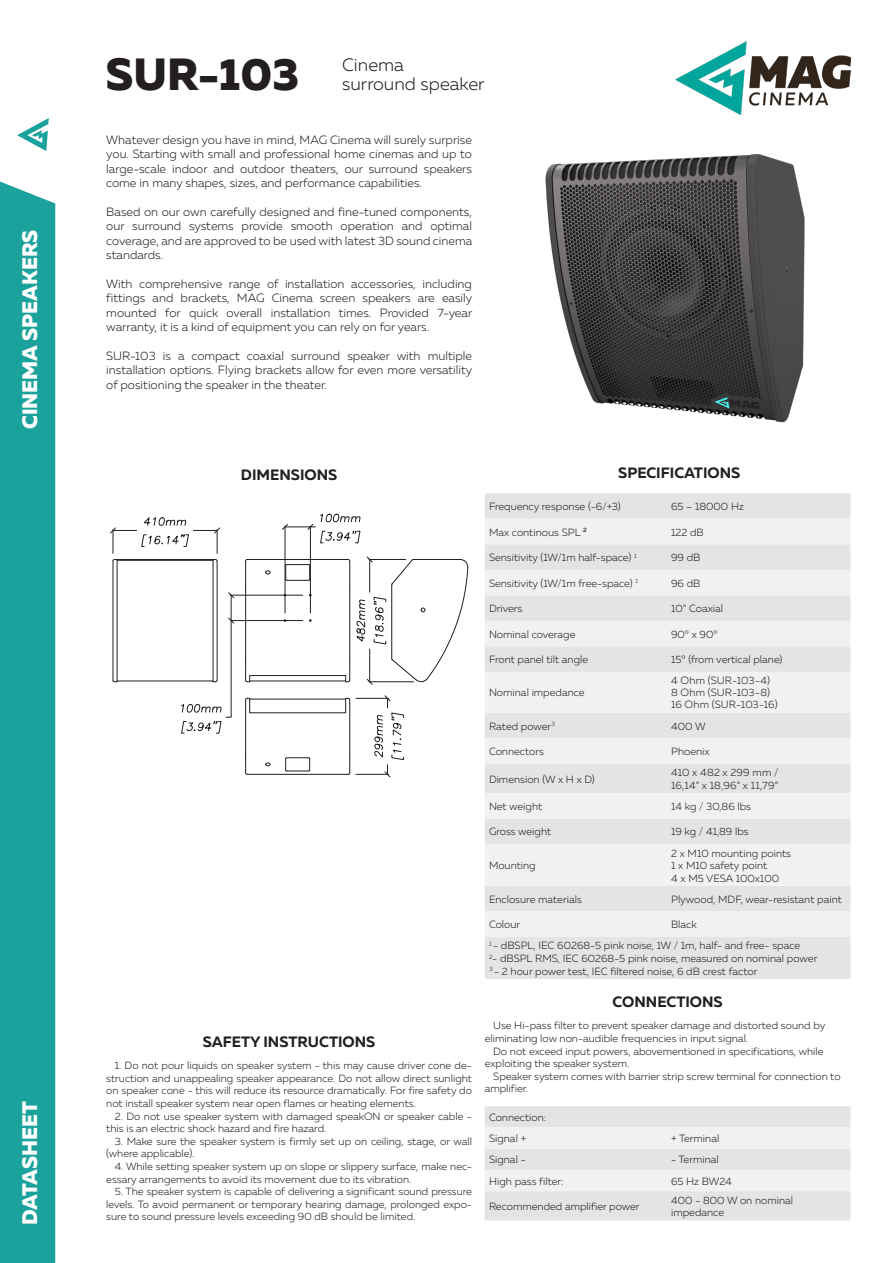
<style>
.page{position:relative;width:893px;height:1263px;background:#fff}
.page>*{position:absolute;margin:0;border:0;box-sizing:border-box;transform-origin:0 0}
.t1{font:800 45px "Muller";color:#231f20}
.t2{font:800 21px "Muller";color:#fff}
.t3{font:300 18px "Muller";color:#231f20}
.t4{font:700 15px "Muller";color:#231f20}
.t5{font:300 12px/14.4px "Muller";color:#231f20;text-align:justify}
.table_main{font:300 10.5px/12.6px "Muller";color:#231f20}
.table_main-2{font:300 10.5px/12.6px "Muller";letter-spacing:.02em;color:#231f20}
</style>
<div class="page">
<div style="left:0;top:181px;width:55px;height:1082px;background:#1ca29c"></div>
<svg style="left:17px;top:118px;width:32px;height:33px"></svg>
<img style="left:675px;top:41px;width:175px;height:74px">
<hr style="left:113px;top:561px;width:1px;height:119px;background:#231f20">
<hr style="left:217px;top:561px;width:1px;height:119px;background:#231f20">
<hr style="left:115px;top:559px;width:101px;height:1px;background:#231f20">
<hr style="left:213px;top:559px;width:1px;height:123px;background:#231f20">
<hr style="left:117px;top:560px;width:96px;height:1px;background:#231f20">
<hr style="left:117px;top:559px;width:1px;height:123px;background:#231f20">
<hr style="left:117px;top:681px;width:96px;height:1px;background:#231f20">
<hr style="left:247px;top:774px;width:101px;height:1px;background:#231f20">
<svg style="left:245px;top:753px;width:3px;height:22px"></svg>
<svg style="left:285px;top:757px;width:25px;height:15px"></svg>
<svg style="left:265px;top:763px;width:5px;height:3px"></svg>
<svg style="left:348px;top:753px;width:2px;height:22px"></svg>
<hr style="left:349px;top:700px;width:1px;height:53px;background:#231f20">
<hr style="left:245px;top:700px;width:1px;height:53px;background:#231f20">
<svg style="left:245px;top:698px;width:105px;height:15px"></svg>
<hr style="left:285px;top:526px;width:1px;height:87px;background:#231f20">
<hr style="left:310px;top:526px;width:1px;height:87px;background:#231f20">
<hr style="left:285px;top:526px;width:30px;height:1px;background:#231f20">
<svg style="left:282px;top:524px;width:6px;height:6px"></svg>
<svg style="left:307px;top:524px;width:7px;height:6px"></svg>
<svg style="left:320px;top:513px;width:41px;height:9px"></svg>
<svg style="left:320px;top:530px;width:41px;height:13px"></svg>
<hr style="left:230px;top:620px;width:73px;height:1px;background:#231f20">
<hr style="left:230px;top:595px;width:73px;height:1px;background:#231f20">
<svg style="left:181px;top:592px;width:54px;height:142px"></svg>
<svg style="left:110px;top:517px;width:110px;height:36px"></svg>
<hr style="left:356px;top:698px;width:32px;height:1px;background:#231f20">
<hr style="left:356px;top:774px;width:32px;height:1px;background:#231f20">
<svg style="left:374px;top:695px;width:30px;height:83px"></svg>
<svg style="left:245px;top:556px;width:223px;height:129px"></svg>
<img style="left:545px;top:154px;width:260px;height:269px">
<svg style="left:485px;top:1106px;width:365px;height:114px"></svg>
<div style="left:485px;top:493px;width:365px;height:486px;background:#e3e5e5"></div>
<svg style="left:485px;top:519px;width:365px;height:418px;fill:#f0f2f2"></svg>
<h2 class="t2" style="left:16px;top:429px;width:201px;rotate:-90deg">CINEMA SPEAKERS</h2>
<h2 class="t2" style="left:16px;top:1225px;width:125px;rotate:-90deg">DATASHEET</h2>
<p class="t1" style="left:105px;top:46px;width:196px">SUR-103</p>
<p class="t3" style="left:342px;top:53px;width:63px">Cinema</p>
<p class="t3" style="left:342px;top:73px;width:144px">surround speaker</p>
<p class="t5" style="left:106px;top:132px;width:367px">Whatever design you have in mind, MAG Cinema will surely surprise you. Starting with small and professional home cinemas and up to large-scale indoor and outdoor theaters, our surround speakers come in many shapes, sizes, and performance capabilities.</p>
<p class="t5" style="left:106px;top:204px;width:367px">Based on our own carefully designed and fine-tuned components, our surround systems provide smooth operation and optimal coverage, and are approved to be used with latest 3D sound cinema standards.</p>
<p class="t5" style="left:106px;top:276px;width:367px">With comprehensive range of installation accessories, including fittings and brackets, MAG Cinema screen speakers are easily mounted for quick overall installation times. Provided 7-year warranty, it is a kind of equipment you can rely on for years.</p>
<p class="t5" style="left:106px;top:348px;width:368px">SUR-103 is a compact coaxial surround speaker with multiple installation options. Flying brackets allow for even more versatility of positioning the speaker in the theater.</p>
<p class="t4" style="left:241px;top:465px;width:98px">DIMENSIONS</p>
<p class="t4" style="left:618px;top:464px;width:124px">SPECIFICATIONS</p>
<p class="table_main" style="left:489px;top:500px;width:133px">Frequency response (-6/+3)</p>
<p class="table_main" style="left:671px;top:500px;width:74px">65 – 18000 Hz</p>
<p class="table_main" style="left:489px;top:526px;width:99px">Max continous SPL <sup>2</sup></p>
<p class="table_main" style="left:671px;top:526px;width:34px">122 dB</p>
<p class="table_main" style="left:489px;top:551px;width:149px">Sensitivity (1W/1m half-space) <sup>1</sup></p>
<p class="table_main" style="left:671px;top:551px;width:31px">99 dB</p>
<p class="table_main" style="left:489px;top:577px;width:150px">Sensitivity (1W/1m free-space) <sup>1</sup></p>
<p class="table_main" style="left:671px;top:577px;width:31px">96 dB</p>
<p class="table_main" style="left:489px;top:602px;width:35px">Drivers</p>
<p class="table_main" style="left:671px;top:602px;width:54px">10” Coaxial</p>
<p class="table_main" style="left:489px;top:628px;width:88px">Nominal coverage</p>
<p class="table_main" style="left:671px;top:628px;width:48px">90° x 90°</p>
<p class="table_main" style="left:489px;top:653px;width:101px">Front panel tilt angle</p>
<p class="table_main" style="left:671px;top:653px;width:113px">15° (from vertical plane)</p>
<p class="table_main" style="left:489px;top:686px;width:97px">Nominal impedance</p>
<p class="table_main" style="left:671px;top:674px;width:100px">4 Ohm (SUR-103-4)</p>
<p class="table_main" style="left:671px;top:686px;width:101px">8 Ohm (SUR-103-8)</p>
<p class="table_main" style="left:671px;top:698px;width:108px">16 Ohm (SUR-103-16)</p>
<p class="table_main" style="left:489px;top:719px;width:67px">Rated power<sup>3</sup></p>
<p class="table_main" style="left:671px;top:719px;width:36px">400 W</p>
<p class="table_main" style="left:489px;top:745px;width:57px">Connectors</p>
<p class="table_main" style="left:671px;top:745px;width:40px">Phoenix</p>
<p class="table_main" style="left:489px;top:772px;width:107px">Dimension (W x H x D)</p>
<p class="table_main-2" style="left:671px;top:766px;width:109px">410 x 482 x 299 mm /<br>16,14” x 18,96” x 11,79”</p>
<p class="table_main" style="left:489px;top:800px;width:55px">Net weight</p>
<p class="table_main" style="left:671px;top:800px;width:82px">14 kg / 30,86 lbs</p>
<p class="table_main" style="left:489px;top:825px;width:64px">Gross weight</p>
<p class="table_main" style="left:671px;top:825px;width:79px">19 kg / 41,89 lbs</p>
<p class="table_main" style="left:489px;top:859px;width:48px">Mounting</p>
<p class="table_main" style="left:671px;top:846px;width:121px">2 x M10 mounting points</p>
<p class="table_main" style="left:671px;top:859px;width:98px">1 x M10 safety point</p>
<p class="table_main" style="left:671px;top:872px;width:110px">4 x M5 VESA 100x100</p>
<p class="table_main" style="left:489px;top:893px;width:94px">Enclosure materials</p>
<p class="table_main" style="left:671px;top:893px;width:172px">Plywood, MDF, wear-resistant paint</p>
<p class="table_main" style="left:489px;top:918px;width:33px">Colour</p>
<p class="table_main" style="left:671px;top:918px;width:27px">Black</p>
<p class="table_main" style="left:489px;top:939px;width:313px"><sup>1</sup> - dBSPL, IEC 60268-5 pink noise, 1W / 1m, half- and free- space</p>
<p class="table_main" style="left:489px;top:952px;width:330px"><sup>2</sup>- dBSPL RMS, IEC 60268-5 pink noise, measured on nominal power</p>
<p class="table_main" style="left:489px;top:965px;width:270px"><sup>3</sup> - 2 hour power test, IEC filtered noise, 6 dB crest factor</p>
<p class="t4" style="left:203px;top:1032px;width:174px">SAFETY INSTRUCTIONS</p>
<p class="table_main" style="left:106px;top:1059px;width:367px;text-align:justify;text-indent:9px">1. Do not pour liquids on speaker system - this may cause driver cone de&shy;struction and unappealing speaker appearance. Do not allow direct sunlight on speaker cone - this will reduce its resource dramatically. For fire safety do not install speaker system near open flames or heating elements.</p>
<p class="table_main" style="left:106px;top:1109px;width:367px;text-indent:9px">2. Do not use speaker system with damaged speakON or speaker cable - this is an electric shock hazard and fire hazard.</p>
<p class="table_main" style="left:106px;top:1135px;width:367px;text-indent:9px">3. Make sure the speaker system is firmly set up on ceiling, stage, or wall (where applicable).</p>
<p class="table_main" style="left:106px;top:1160px;width:367px;text-indent:9px">4. While setting speaker system up on slope or slippery surface, make nec&shy;essary arrangements to avoid its movement due to its vibration.</p>
<p class="table_main" style="left:106px;top:1185px;width:367px;text-align:justify;text-indent:9px">5. The speaker system is capable of delivering a significant sound pressure levels. To avoid permanent or temporary hearing damage, prolonged expo&shy;sure to sound pressure levels exceeding 90 dB should be limited.</p>
<p class="t4" style="left:612px;top:993px;width:112px">CONNECTIONS</p>
<p class="table_main" style="left:485px;top:1019px;width:342px;text-indent:9px">Use Hi-pass filter to prevent speaker damage and distorted sound by eliminating low non-audible frequencies in input signal.</p>
<p class="table_main" style="left:485px;top:1044px;width:340px;text-indent:9px">Do not exceed input powers, abovementioned in specifications, while exploiting the speaker system.</p>
<p class="table_main" style="left:485px;top:1070px;width:357px;text-indent:9px">Speaker system comes with barrier strip screw terminal for connection to amplifier.</p>
<p class="table_main" style="left:489px;top:1111px;width:59px">Connection:</p>
<p class="table_main" style="left:489px;top:1132px;width:39px">Signal +</p>
<p class="table_main" style="left:671px;top:1132px;width:50px">+ Terminal</p>
<p class="table_main" style="left:489px;top:1153px;width:38px">Signal -</p>
<p class="table_main" style="left:671px;top:1153px;width:49px">- Terminal</p>
<p class="table_main" style="left:489px;top:1174px;width:76px">High pass filter:</p>
<p class="table_main" style="left:671px;top:1174px;width:62px">65 Hz BW24</p>
<p class="table_main" style="left:489px;top:1200px;width:152px">Recommended amplifier power</p>
<p class="table_main" style="left:671px;top:1193px;width:124px">400 - 800 W on nominal impedance</p>
</div>
